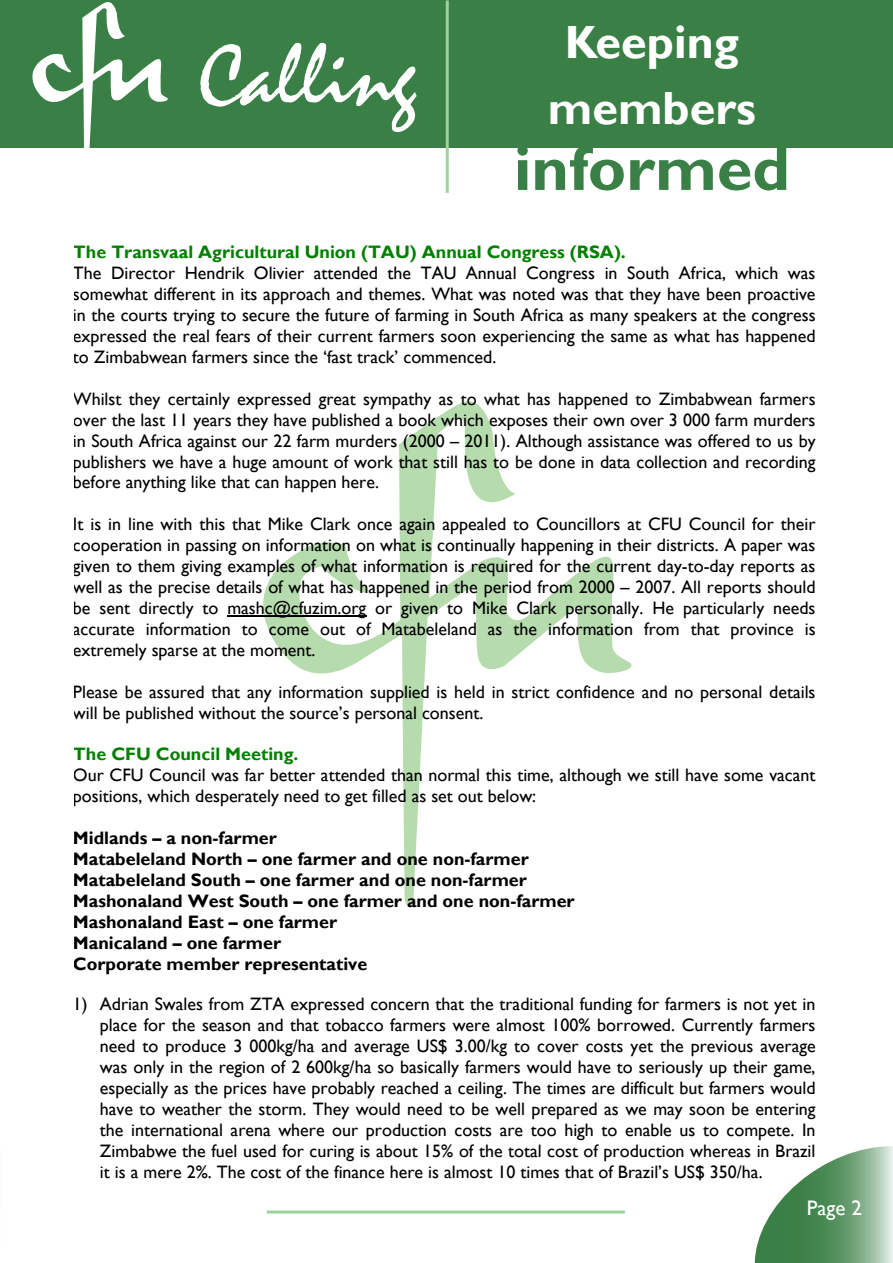
<style>
.page{position:relative;width:893px;height:1263px;background:#fff}
.page>*{position:absolute;margin:0;border:0;box-sizing:border-box;transform-origin:0 0}
.t1{font:90px "Mistral";color:#fff}
.t2{font:700 64.5px "Gill Sans";color:#3a7f45}
.t3{font:700 46.5px/66px "Gill Sans";color:#fff;text-align:center}
.t4{font:21px "Gill Sans";color:#fff}
.t5{font:18px/21px "Gill Sans";color:#000}
.t6{font:700 18px/21px "Gill Sans";color:#000}
.s1{font-weight:700;color:#008000}
</style>
<div class="page">
<div style="left:0;top:0;width:893px;height:147px;background:#3a7f45"></div>
<svg style="left:18px;top:2px;width:151px;height:146px"></svg>
<hr style="left:446px;top:0;width:3px;height:193px;background:#9dd29c">
<hr style="left:267px;top:1210px;width:358px;height:3px;background:#9dd29c">
<svg style="left:263px;top:401px;width:369px;height:505px"></svg>
<svg style="left:754px;top:1146px;width:139px;height:117px"></svg>
<hr style="left:227px;top:615px;width:140px;height:2px;background:#000">
<p class="t1" style="left:199px;top:26px;width:219px">Calling</p>
<p class="t3" style="left:548px;top:10px;width:210px">Keeping members</p>
<p class="t2" style="left:514px;top:129px;width:278px">informed</p>
<p class="t5" style="left:73px;top:242px;width:744px"><span class="s1">The Transvaal Agricultural Union (TAU) Annual Congress (RSA).<br></span>The Director Hendrik Olivier attended the TAU Annual Congress in South Africa, which was somewhat different in its approach and themes. What was noted was that they have been proactive in the courts trying to secure the future of farming in South Africa as many speakers at the congress expressed the real fears of their current farmers soon experiencing the same as what has happened to Zimbabwean farmers since the ‘fast track’ commenced.</p>
<p class="t5" style="left:73px;top:389px;width:744px;text-align:justify">Whilst they certainly expressed great sympathy as to what has happened to Zimbabwean farmers over the last 11 years they have published a book which exposes their own over 3 000 farm murders in South Africa against our 22 farm murders (2000 – 2011). Although assistance was offered to us by publishers we have a huge amount of work that still has to be done in data collection and recording before anything like that can happen here.</p>
<p class="t5" style="left:73px;top:514px;width:744px;text-align:justify">It is in line with this that Mike Clark once again appealed to Councillors at CFU Council for their cooperation in passing on information on what is continually happening in their districts. A paper was given to them giving examples of what information is required for the current day-to-day reports as well as the precise details of what has happened in the period from 2000 – 2007. All reports should be sent directly to mashc@cfuzim.org or given to Mike Clark personally. He particularly needs accurate information to come out of Matabeleland as the information from that province is extremely sparse at the moment.</p>
<p class="t5" style="left:73px;top:682px;width:744px">Please be assured that any information supplied is held in strict confidence and no personal details will be published without the source’s personal consent.</p>
<p class="t5" style="left:73px;top:743px;width:744px"><span class="s1">The CFU Council Meeting.<br></span>Our CFU Council was far better attended than normal this time, although we still have some vacant positions, which desperately need to get filled as set out below:</p>
<p class="t6" style="left:73px;top:827px;width:503px">Midlands – a non-farmer<br>Matabeleland North – one farmer and one non-farmer Matabeleland South – one farmer and one non-farmer Mashonaland West South – one farmer and one non-farmer Mashonaland East – one farmer<br>Manicaland – one farmer<br>Corporate member representative</p>
<p class="t5" style="left:100px;top:994px;width:717px;text-align:justify;text-indent:-27px">1) Adrian Swales from ZTA expressed concern that the traditional funding for farmers is not yet in place for the season and that tobacco farmers were almost 100% borrowed. Currently farmers need to produce 3 000kg/ha and average US$ 3.00/kg to cover costs yet the previous average was only in the region of 2 600kg/ha so basically farmers would have to seriously up their game, especially as the prices have probably reached a ceiling. The times are difficult but farmers would have to weather the storm. They would need to be well prepared as we may soon be entering the international arena where our production costs are too high to enable us to compete. In Zimbabwe the fuel used for curing is about 15% of the total cost of production whereas in Brazil it is a mere 2%. The cost of the finance here is almost 10 times that of Brazil’s US$ 350/ha.</p>
<p class="t4" style="left:807px;top:1196px;width:57px">Page 2</p>
</div>
